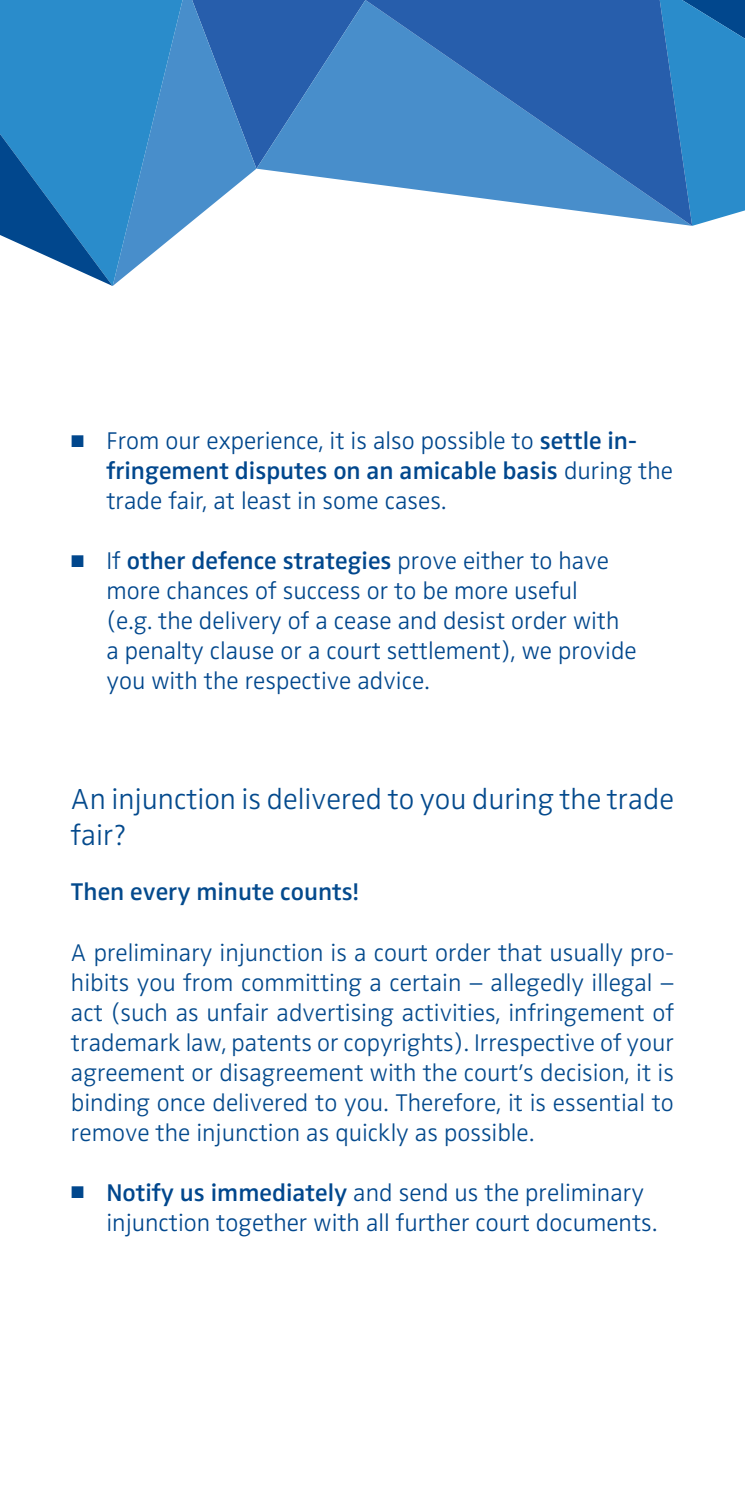
<style>
.page{position:relative;width:745px;height:1489px;background:#fff}
.page>*{position:absolute;margin:0;border:0;box-sizing:border-box;transform-origin:0 0}
.Überschrift_Flyer_BB{font:300 30px/36px "Zwo OT";color:#044a8d}
.t1{font:300 25px/30px "Zwo OT";color:#01478d}
.BBU_Fließtext_Blocks{font:300 25px/30px "Zwo OT";color:#044a8d;text-align:justify}
.BBU_Fließtext_Blocks-2{font:600 25px "Zwo OT";color:#044a8d}
.s1{font-size:17.5px}
.s2{font-weight:600}
</style>
<div class="page">
<svg style="left:691px;top:0;width:53px;height:226px;background:#2d89c6"></svg>
<svg style="left:0;top:0;width:256px;height:286px"></svg>
<svg style="left:256px;top:0;width:109px;height:183px;background:#407cbe"></svg>
<svg style="left:365px;top:0;width:326px;height:226px;background:#4983c2"></svg>
<p class="t1" style="left:106px;top:426px;width:567px;text-indent:-35px"><span class="s1">■</span> From our experience, it is also possible to <span class="s2">settle in&shy;fringement disputes on an amicable basis</span> during the trade fair, at least in some cases.</p>
<p class="t1" style="left:106px;top:546px;width:531px;text-indent:-35px"><span class="s1">■</span> If <span class="s2">other defence strategies</span> prove either to have more chances of success or to be more useful<br>(e.g. the delivery of a cease and desist order with a penalty clause or a court settlement), we provide you with the respective advice.</p>
<p class="Überschrift_Flyer_BB" style="left:71px;top:782px;width:604px">An injunction is delivered to you during the trade fair?</p>
<p class="BBU_Fließtext_Blocks-2" style="left:71px;top:877px;width:289px">Then every minute counts!</p>
<p class="BBU_Fließtext_Blocks" style="left:71px;top:937px;width:604px">A preliminary injunction is a court order that usually pro&shy;hibits you from committing a certain – allegedly illegal – act (such as unfair advertising activities, infringement of trademark law, patents or copyrights). Irrespective of your agreement or disagreement with the court’s decision, it is binding once delivered to you. Therefore, it is essential to remove the injunction as quickly as possible.</p>
<p class="t1" style="left:106px;top:1177px;width:552px;text-indent:-35px"><span class="s1">■</span> <span class="s2">Notify us immediately</span> and send us the preliminary injunction together with all further court documents.</p>
</div>
